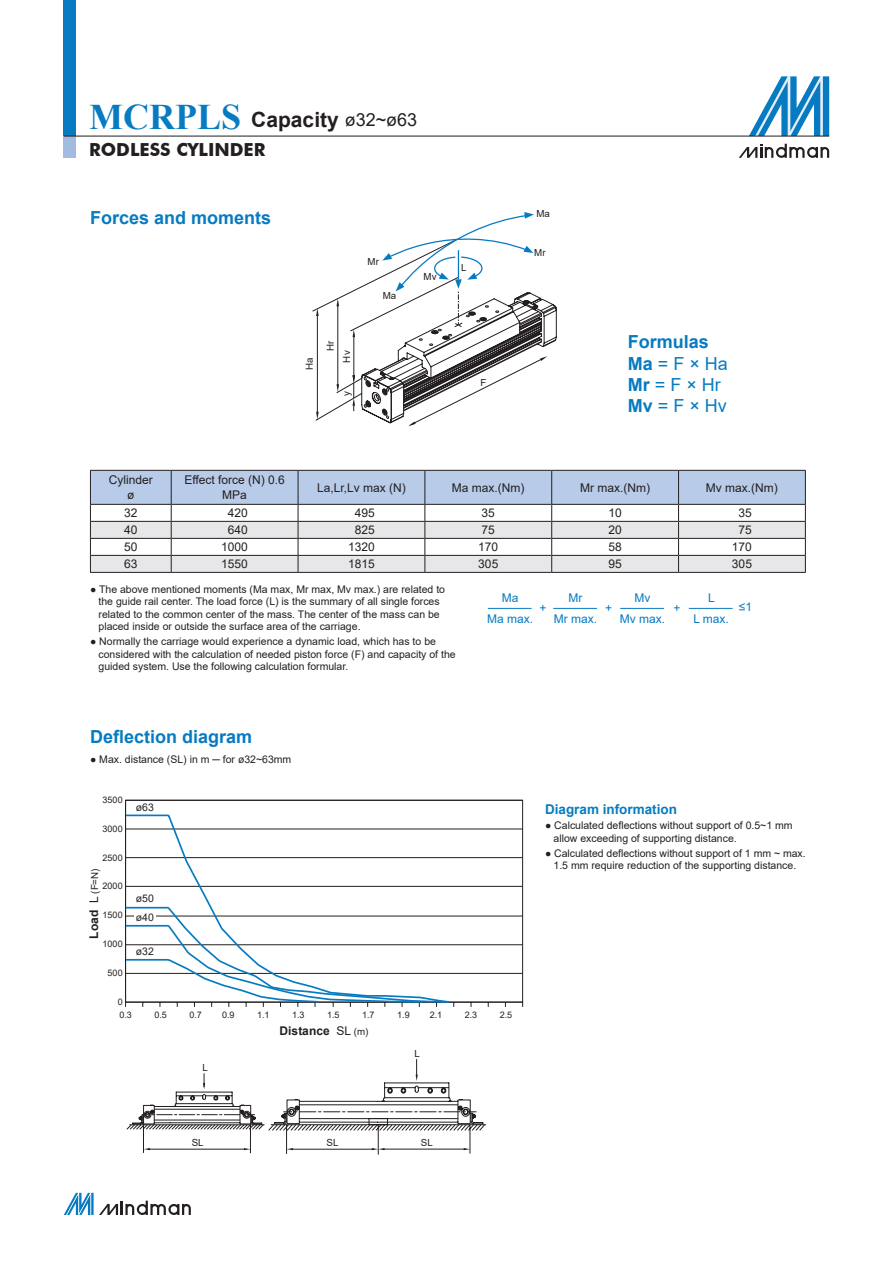
<style>
.page{position:relative;width:893px;height:1263px;background:#fff}
.page>*{position:absolute;margin:0;border:0;box-sizing:border-box;transform-origin:0 0}
.t1{font:700 21px "Arial";color:#231f20}
.t2{font:700 18px "Arial";color:#077bc1}
.t3{font:18px/21.1px "Arial";color:#077bc1}
.t4{font:700 18px "Futura BT";color:#231f20}
.t5{font:700 13.5px "Arial";color:#077bc1}
.t6{font:12px/14.4px "Arial";color:#231f20;text-align:center}
.t7{font:12px "Arial";color:#077bc1}
.t8{font:700 12px "Arial";color:#231f20}
.t9{font:10.5px/12.6px "Arial";color:#231f20}
.t10{font:9.75px "Arial";color:#231f20}
.t11{font:9px/13.5px "Arial";color:#231f20}
.s1{font-family:"Times New Roman";font-size:36px;color:#077bc1}
.s2{font-weight:400;font-size:18px}
.s3{font-weight:700}
.s4{font-weight:700;font-size:12px}
.s5{font-size:12px}
.s6{font-weight:400}
.s7{font-weight:400;font-size:9.75px}
</style>
<div class="page">
<svg style="left:749px;top:76px;width:80px;height:60px"></svg>
<svg style="left:739px;top:144px;width:90px;height:14px"></svg>
<div style="left:64px;top:0;width:12px;height:136px;background:#077bc1"></div>
<div style="left:64px;top:136px;width:12px;height:21px;background:#a2bce1"></div>
<hr style="left:64px;top:136px;width:765px;height:1px;background:#231f20">
<svg style="left:64px;top:1193px;width:127px;height:22px"></svg>
<svg style="left:90px;top:470px;width:716px;height:102px"></svg>
<hr style="left:90px;top:572px;width:81px;height:1px;background:#231f20">
<hr style="left:171px;top:572px;width:127px;height:1px;background:#231f20">
<hr style="left:298px;top:572px;width:127px;height:1px;background:#231f20">
<hr style="left:425px;top:572px;width:127px;height:1px;background:#231f20">
<hr style="left:552px;top:572px;width:127px;height:1px;background:#231f20">
<hr style="left:679px;top:572px;width:127px;height:1px;background:#231f20">
<hr style="left:488px;top:608px;width:44px;height:1px;background:#077bc1">
<hr style="left:553px;top:608px;width:44px;height:1px;background:#077bc1">
<hr style="left:620px;top:608px;width:44px;height:1px;background:#077bc1">
<hr style="left:689px;top:608px;width:44px;height:1px;background:#077bc1">
<svg style="left:312px;top:212px;width:245px;height:214px"></svg>
<hr style="left:126px;top:829px;width:397px;height:1px;background:#231f20">
<hr style="left:126px;top:857px;width:397px;height:1px;background:#231f20">
<hr style="left:126px;top:886px;width:397px;height:1px;background:#231f20">
<hr style="left:126px;top:916px;width:397px;height:1px;background:#231f20">
<hr style="left:126px;top:944px;width:397px;height:1px;background:#231f20">
<hr style="left:126px;top:973px;width:397px;height:1px;background:#231f20">
<hr style="left:126px;top:1002px;width:397px;height:1px;background:#231f20">
<hr style="left:125px;top:800px;width:1px;height:202px;background:#231f20">
<svg style="left:126px;top:1059px;width:360px;height:96px"></svg>
<svg style="left:125px;top:915px;width:329px;height:92px"></svg>
<svg style="left:125px;top:813px;width:326px;height:191px"></svg>
<h1 class="t1" style="left:89px;top:105px;width:329px"><span class="s1">MCRPLS</span> Capacity <span class="s2">ø32~ø63</span></h1>
<h2 class="t4" style="left:89px;top:139px;width:178px">RODLESS CYLINDER</h2>
<h2 class="t2" style="left:90px;top:205px;width:183px">Forces and moments</h2>
<p class="t10" style="left:303px;top:370px;width:14px;rotate:-90deg">Ha</p>
<p class="t10" style="left:324px;top:351px;width:12px;rotate:-90deg">Hr</p>
<p class="t10" style="left:340px;top:362px;width:13px;rotate:-90deg">Hv</p>
<p class="t10" style="left:340px;top:396px;width:6px;rotate:-90deg">y</p>
<p class="t10" style="left:368px;top:255px;width:13px">Mr</p>
<p class="t10" style="left:383px;top:289px;width:15px">Ma</p>
<p class="t10" style="left:424px;top:270px;width:14px">Mv</p>
<p class="t10" style="left:461px;top:261px;width:7px">L</p>
<p class="t10" style="left:480px;top:375px;width:7px">F</p>
<p class="t10" style="left:536px;top:207px;width:15px">Ma</p>
<p class="t10" style="left:534px;top:246px;width:13px">Mr</p>
<h2 class="t3" style="left:628px;top:331px;width:102px"><span class="s3">Formulas<br>Ma</span> = F × Ha<br><span class="s3">Mr</span> = F × Hr<br><span class="s3">Mv</span> = F × Hv</h2>
<p class="t6" style="left:109px;top:473px;width:46px">Cylinder ø</p>
<p class="t6" style="left:184px;top:473px;width:102px">Effect force (N) 0.6<br>MPa</p>
<p class="t6" style="left:317px;top:480px;width:90px">La,Lr,Lv max (N)</p>
<p class="t6" style="left:452px;top:480px;width:74px">Ma max.(Nm)</p>
<p class="t6" style="left:580px;top:480px;width:71px">Mr max.(Nm)</p>
<p class="t6" style="left:706px;top:480px;width:73px">Mv max.(Nm)</p>
<p class="t6" style="left:124px;top:506px;width:15px">32</p>
<p class="t6" style="left:228px;top:506px;width:22px">420</p>
<p class="t6" style="left:355px;top:506px;width:22px">495</p>
<p class="t6" style="left:482px;top:506px;width:15px">35</p>
<p class="t6" style="left:608px;top:506px;width:15px">10</p>
<p class="t6" style="left:739px;top:506px;width:15px">35</p>
<p class="t6" style="left:124px;top:523px;width:15px">40</p>
<p class="t6" style="left:228px;top:523px;width:22px">640</p>
<p class="t6" style="left:355px;top:523px;width:22px">825</p>
<p class="t6" style="left:482px;top:523px;width:15px">75</p>
<p class="t6" style="left:608px;top:523px;width:15px">20</p>
<p class="t6" style="left:739px;top:523px;width:15px">75</p>
<p class="t6" style="left:124px;top:540px;width:15px">50</p>
<p class="t6" style="left:221px;top:540px;width:28px">1000</p>
<p class="t6" style="left:348px;top:540px;width:28px">1320</p>
<p class="t6" style="left:478px;top:540px;width:22px">170</p>
<p class="t6" style="left:608px;top:540px;width:15px">58</p>
<p class="t6" style="left:732px;top:540px;width:22px">170</p>
<p class="t6" style="left:124px;top:557px;width:15px">63</p>
<p class="t6" style="left:221px;top:557px;width:28px">1550</p>
<p class="t6" style="left:348px;top:557px;width:28px">1815</p>
<p class="t6" style="left:478px;top:557px;width:22px">305</p>
<p class="t6" style="left:608px;top:557px;width:15px">95</p>
<p class="t6" style="left:732px;top:557px;width:22px">305</p>
<p class="t9" style="left:99px;top:583px;width:348px;text-indent:-9px">● The above mentioned moments (Ma max, Mr max, Mv max.) are related to the guide rail center. The load force (L) is the summary of all single forces related to the common center of the mass. The center of the mass can be placed inside or outside the surface area of the carriage.</p>
<p class="t9" style="left:99px;top:635px;width:359px;text-indent:-9px">● Normally the carriage would experience a dynamic load, which has to be considered with the calculation of needed piston force (F) and capacity of the guided system. Use the following calculation formular.</p>
<p class="t7" style="left:502px;top:589px;width:18px">Ma</p>
<p class="t7" style="left:568px;top:589px;width:15px">Mr</p>
<p class="t7" style="left:634px;top:589px;width:17px">Mv</p>
<p class="t7" style="left:708px;top:589px;width:8px">L</p>
<p class="t7" style="left:539px;top:600px;width:9px">+</p>
<p class="t7" style="left:605px;top:600px;width:9px">+</p>
<p class="t7" style="left:674px;top:600px;width:9px">+</p>
<p class="t7" style="left:739px;top:598px;width:15px">≤1</p>
<p class="t7" style="left:487px;top:610px;width:48px">Ma max.</p>
<p class="t7" style="left:554px;top:610px;width:45px">Mr max.</p>
<p class="t7" style="left:620px;top:610px;width:47px">Mv max.</p>
<p class="t7" style="left:693px;top:610px;width:37px">L max.</p>
<h2 class="t2" style="left:90px;top:724px;width:164px">Deflection diagram</h2>
<p class="t9" style="left:90px;top:752px;width:203px">● Max. distance (SL) in m ─ for ø32~63mm</p>
<p class="t11" style="left:103px;top:793px;width:22px">3500</p>
<p class="t11" style="left:103px;top:822px;width:22px">3000</p>
<p class="t11" style="left:103px;top:850px;width:22px">2500</p>
<p class="t11" style="left:103px;top:879px;width:22px">2000</p>
<p class="t11" style="left:103px;top:908px;width:22px">1500</p>
<p class="t11" style="left:103px;top:937px;width:22px">1000</p>
<p class="t11" style="left:108px;top:966px;width:17px">500</p>
<p class="t11" style="left:118px;top:994px;width:16px">0<br>0.3</p>
<p class="t9" style="left:136px;top:800px;width:20px">ø63</p>
<p class="t10" style="left:88px;top:939px;width:72px;rotate:-90deg"><span class="s4">Load</span> <span class="s5">L</span> (F=N)</p>
<p class="t9" style="left:136px;top:892px;width:20px">ø50</p>
<p class="t9" style="left:136px;top:911px;width:20px">ø40</p>
<p class="t9" style="left:136px;top:945px;width:20px">ø32</p>
<p class="t11" style="left:154px;top:1008px;width:14px">0.5</p>
<p class="t11" style="left:189px;top:1008px;width:14px">0.7</p>
<p class="t11" style="left:222px;top:1008px;width:14px">0.9</p>
<p class="t11" style="left:257px;top:1008px;width:14px">1.1</p>
<p class="t11" style="left:292px;top:1008px;width:14px">1.3</p>
<p class="t11" style="left:327px;top:1008px;width:14px">1.5</p>
<p class="t11" style="left:362px;top:1008px;width:14px">1.7</p>
<p class="t11" style="left:397px;top:1008px;width:14px">1.9</p>
<p class="t11" style="left:430px;top:1008px;width:14px">2.1</p>
<p class="t11" style="left:465px;top:1008px;width:14px">2.3</p>
<p class="t11" style="left:500px;top:1008px;width:14px">2.5</p>
<p class="t10" style="left:203px;top:1061px;width:7px">L</p>
<p class="t8" style="left:280px;top:1022px;width:90px">Distance <span class="s6">SL</span> <span class="s7">(m)</span></p>
<p class="t10" style="left:414px;top:1047px;width:7px">L</p>
<p class="t10" style="left:192px;top:1136px;width:13px">SL</p>
<p class="t10" style="left:327px;top:1136px;width:13px">SL</p>
<p class="t10" style="left:421px;top:1136px;width:13px">SL</p>
<p class="t5" style="left:545px;top:799px;width:134px">Diagram information</p>
<p class="t9" style="left:553px;top:819px;width:241px;text-indent:-9px">● Calculated deflections without support of 0.5~1 mm allow exceeding of supporting distance.</p>
<p class="t9" style="left:545px;top:846px;width:262px;text-align:center">● Calculated deflections without support of 1 mm ~ max.<br>1.5 mm require reduction of the supporting distance.</p>
</div>
